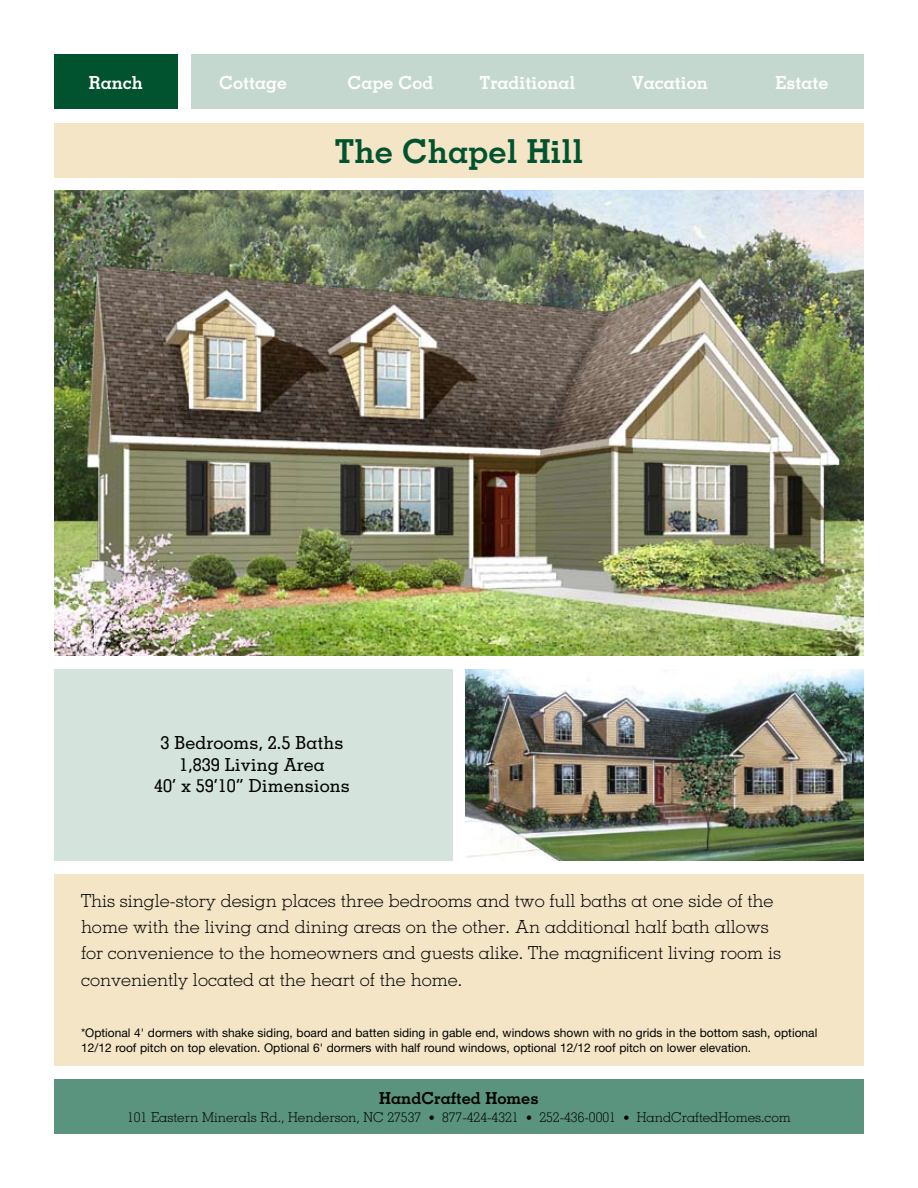
<style>
.page{position:relative;width:918px;height:1188px;background:#fff}
.page>*{position:absolute;margin:0;border:0;box-sizing:border-box;transform-origin:0 0}
.t1{font:700 33px "Memphis";color:#01522f}
.t2{font:300 18px/26.2px "Memphis";color:#000}
.t3{font:500 18px/21.6px "Memphis";color:#000;text-align:center}
.t4{font:700 18px "Memphis";color:#fff}
.t5{font:700 16.5px "Memphis";color:#000}
.t6{font:300 13.5px "Memphis";color:#000}
.t7{font:12px/15px "Helvetica Neue";color:#000}
.s1{font-size:12px}
</style>
<div class="page">
<div style="left:54px;top:669px;width:398px;height:192px;background:#d4e3dc"></div>
<div style="left:54px;top:123px;width:810px;height:54px;background:#f4e5c7"></div>
<div style="left:54px;top:874px;width:810px;height:192px;background:#f4e5c7"></div>
<div style="left:54px;top:1079px;width:810px;height:55px;background:#5a947e"></div>
<div style="left:54px;top:54px;width:124px;height:55px;background:#01522f"></div>
<div style="left:191px;top:54px;width:673px;height:55px;background:#c5d8d0"></div>
<img style="left:54px;top:191px;width:810px;height:465px">
<img style="left:466px;top:669px;width:398px;height:192px">
<p class="t4" style="left:89px;top:71px;width:55px">Ranch</p>
<p class="t4" style="left:219px;top:71px;width:70px">Cottage</p>
<p class="t4" style="left:347px;top:71px;width:87px">Cape Cod</p>
<p class="t4" style="left:480px;top:71px;width:97px">Traditional</p>
<p class="t4" style="left:632px;top:71px;width:77px">Vacation</p>
<p class="t4" style="left:776px;top:71px;width:54px">Estate</p>
<h1 class="t1" style="left:334px;top:130px;width:251px">The Chapel Hill</h1>
<p class="t3" style="left:154px;top:732px;width:197px">3 Bedrooms, 2.5 Baths<br>1,839 Living Area<br>40’ x 59’10” Dimensions</p>
<p class="t2" style="left:81px;top:887px;width:702px">This single-story design places three bedrooms and two full baths at one side of the home with the living and dining areas on the other. An additional half bath allows for convenience to the homeowners and guests alike. The magnificent living room is conveniently located at the heart of the home.</p>
<p class="t7" style="left:81px;top:1025px;width:738px">*Optional 4' dormers with shake siding, board and batten siding in gable end, windows shown with no grids in the bottom sash, optional<br>12/12 roof pitch on top elevation. Optional 6' dormers with half round windows, optional 12/12 roof pitch on lower elevation.</p>
<p class="t5" style="left:379px;top:1088px;width:161px">HandCrafted Homes</p>
<p class="t6" style="left:127px;top:1109px;width:665px">101 Eastern Minerals Rd., Henderson, NC 27537 <span class="s1">•</span> 877-424-4321 <span class="s1">•</span> 252-436-0001 <span class="s1">•</span> HandCraftedHomes.com</p>
</div>
